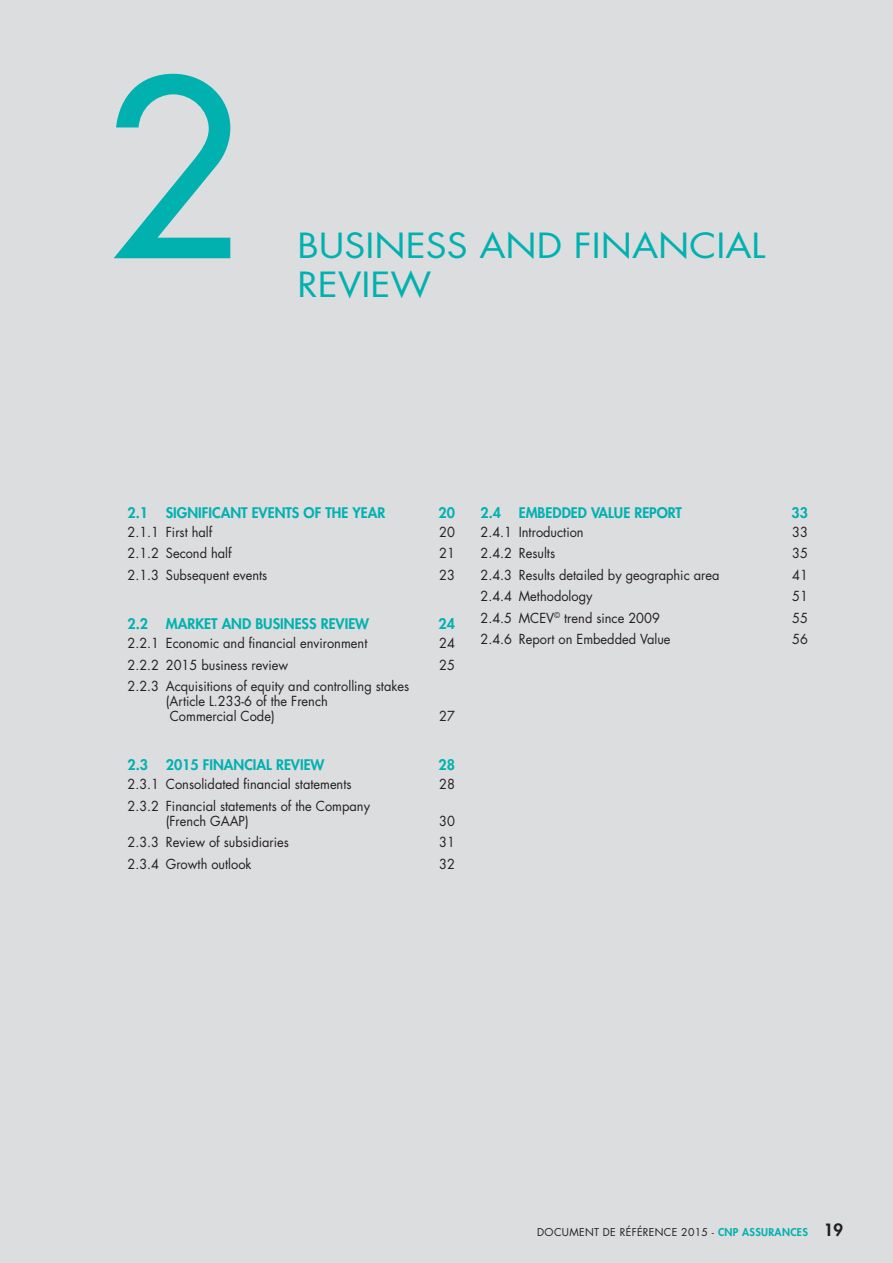
<style>
.page{position:relative;width:893px;height:1263px;background:#dcdddf}
.page>*{position:absolute;margin:0;border:0;box-sizing:border-box;transform-origin:0 0}
.t1{font:500 239.55px "Futura Std";color:#00b1b0}
.t2{font:33.75px "Futura Std";color:#00b1b0;scale:1.11 1}
.t3{font:800 14.25px "Futura Std";color:#00b1b0}
.t4{font:13.5px/15px "Futura Std";color:#231f20;scale:.95 1}
.t5{font:10.5px "Futura Std";letter-spacing:.03em;color:#231f20}
.s1{font-weight:800;color:#00b1b0}
.s2{font-weight:800;font-size:16.5px}
</style>
<div class="page">
<h1 class="t1" style="left:103px;top:59px;width:140px">2</h1>
<h2 class="t2" style="left:298px;top:230px;width:423px">BUSINESS AND FINANCIAL</h2>
<h2 class="t2" style="left:298px;top:269px;width:122px">REVIEW</h2>
<p class="t3" style="left:128px;top:506px;width:259px">2.1 SIGNIFICANT EVENTS OF THE YEAR</p>
<p class="t3" style="left:438px;top:506px;width:18px">20</p>
<p class="t4" style="left:128px;top:526px;width:91px">2.1.1 First half</p>
<p class="t4" style="left:439px;top:526px;width:18px">20</p>
<p class="t4" style="left:128px;top:547px;width:111px">2.1.2 Second half</p>
<p class="t4" style="left:439px;top:547px;width:18px">21</p>
<p class="t4" style="left:128px;top:568px;width:149px">2.1.3 Subsequent events</p>
<p class="t4" style="left:439px;top:568px;width:18px">23</p>
<p class="t3" style="left:128px;top:617px;width:243px">2.2 MARKET AND BUSINESS REVIEW</p>
<p class="t3" style="left:438px;top:617px;width:18px">24</p>
<p class="t4" style="left:128px;top:637px;width:254px">2.2.1 Economic and financial environment</p>
<p class="t4" style="left:439px;top:637px;width:18px">24</p>
<p class="t4" style="left:128px;top:658px;width:170px">2.2.2 2015 business review</p>
<p class="t4" style="left:439px;top:658px;width:18px">25</p>
<p class="t4" style="left:166px;top:679px;width:258px;text-indent:-38px">2.2.3 Acquisitions of equity and controlling stakes (Article L.233-6 of the French<br>Commercial Code)</p>
<p class="t4" style="left:439px;top:709px;width:18px">27</p>
<p class="t3" style="left:128px;top:758px;width:198px">2.3 2015 FINANCIAL REVIEW</p>
<p class="t3" style="left:438px;top:758px;width:18px">28</p>
<p class="t4" style="left:128px;top:778px;width:237px">2.3.1 Consolidated financial statements</p>
<p class="t4" style="left:439px;top:778px;width:18px">28</p>
<p class="t4" style="left:166px;top:799px;width:217px;text-indent:-38px">2.3.2 Financial statements of the Company (French GAAP)</p>
<p class="t4" style="left:439px;top:814px;width:18px">30</p>
<p class="t4" style="left:128px;top:836px;width:171px">2.3.3 Review of subsidiaries</p>
<p class="t4" style="left:439px;top:836px;width:18px">31</p>
<p class="t4" style="left:128px;top:857px;width:132px">2.3.4 Growth outlook</p>
<p class="t4" style="left:439px;top:857px;width:18px">32</p>
<p class="t3" style="left:480px;top:506px;width:203px">2.4 EMBEDDED VALUE REPORT</p>
<p class="t3" style="left:791px;top:506px;width:18px">33</p>
<p class="t4" style="left:480px;top:526px;width:110px">2.4.1 Introduction</p>
<p class="t4" style="left:792px;top:526px;width:18px">33</p>
<p class="t4" style="left:480px;top:547px;width:80px">2.4.2 Results</p>
<p class="t4" style="left:792px;top:547px;width:18px">35</p>
<p class="t4" style="left:480px;top:568px;width:253px">2.4.3 Results detailed by geographic area</p>
<p class="t4" style="left:792px;top:568px;width:18px">41</p>
<p class="t4" style="left:480px;top:590px;width:119px">2.4.4 Methodology</p>
<p class="t4" style="left:792px;top:590px;width:18px">51</p>
<p class="t4" style="left:480px;top:611px;width:190px">2.4.5 MCEV<sup>©</sup> trend since 2009</p>
<p class="t4" style="left:792px;top:611px;width:18px">55</p>
<p class="t4" style="left:480px;top:632px;width:202px">2.4.6 Report on Embedded Value</p>
<p class="t4" style="left:792px;top:632px;width:18px">56</p>
<p class="t5" style="left:537px;top:1227px;width:307px">DOCUMENT DE RÉFÉRENCE 2015 - <span class="s1">CNP ASSURANCES</span> <span class="s2">19</span></p>
</div>
